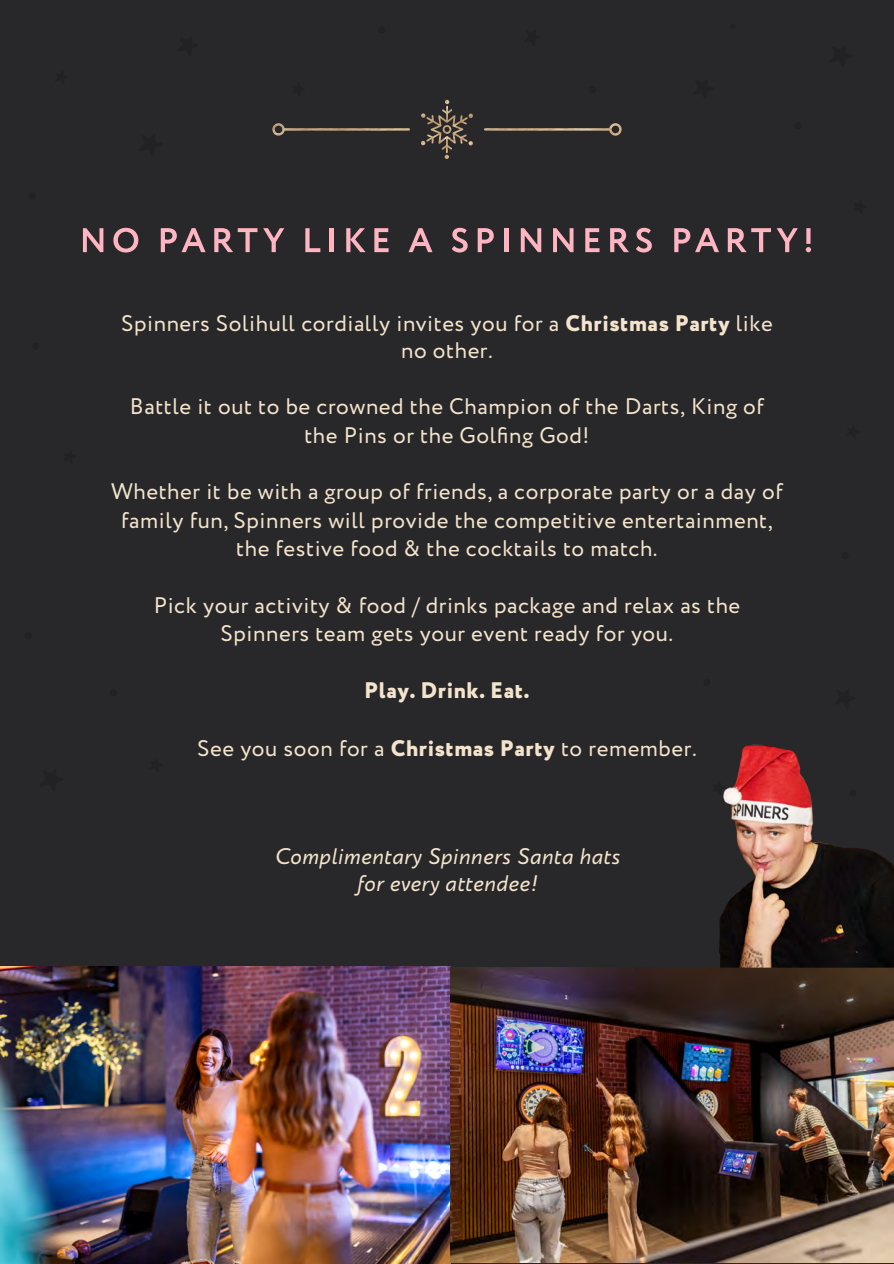
<style>
.page{position:relative;width:894px;height:1264px;background:#fff}
.page>*{position:absolute;margin:0;border:0;box-sizing:border-box;transform-origin:0 0}
.t1{font:22.5px/28.3px "Circe";letter-spacing:.025em;color:#f4e4cb;text-align:center}
.t2{font:italic 22.5px/27px "Circe";letter-spacing:.025em;color:#f4e4cb;text-align:center}
.t3{font:800 22.5px "Circe";letter-spacing:.025em;color:#f4e4cb}
.s1{font-weight:800}
</style>
<div class="page">
<div style="left:0;top:0;width:893px;height:1263px;background:#28282b"></div>
<svg style="left:83px;top:228px;width:20px;height:24px"></svg>
<svg style="left:113px;top:228px;width:25px;height:24px"></svg>
<svg style="left:161px;top:228px;width:44px;height:24px"></svg>
<svg style="left:214px;top:228px;width:43px;height:24px"></svg>
<svg style="left:263px;top:228px;width:21px;height:24px"></svg>
<svg style="left:305px;top:228px;width:15px;height:24px"></svg>
<div style="left:329px;top:228px;width:5px;height:24px;background:#ffb4c2"></div>
<svg style="left:346px;top:228px;width:19px;height:24px"></svg>
<svg style="left:374px;top:228px;width:14px;height:24px"></svg>
<svg style="left:408px;top:228px;width:24px;height:24px"></svg>
<svg style="left:452px;top:228px;width:15px;height:24px"></svg>
<svg style="left:477px;top:228px;width:16px;height:24px"></svg>
<hr style="left:504px;top:228px;width:4px;height:24px;background:#ffb4c2">
<svg style="left:520px;top:228px;width:21px;height:24px"></svg>
<svg style="left:553px;top:228px;width:20px;height:24px"></svg>
<svg style="left:585px;top:228px;width:14px;height:24px"></svg>
<svg style="left:610px;top:228px;width:18px;height:24px"></svg>
<svg style="left:636px;top:228px;width:15px;height:24px"></svg>
<svg style="left:674px;top:228px;width:44px;height:24px"></svg>
<svg style="left:727px;top:228px;width:43px;height:24px"></svg>
<svg style="left:776px;top:228px;width:21px;height:24px"></svg>
<svg style="left:805px;top:228px;width:5px;height:24px"></svg>
<img style="left:421px;top:100px;width:52px;height:53px">
<img style="left:0;top:966px;width:893px;height:297px">
<img style="left:719px;top:744px;width:174px;height:223px">
<p class="t1" style="left:121px;top:310px;width:653px;line-height:26.7px">Spinners Solihull cordially invites you for a <span class="s1">Christmas Party</span> like no other.</p>
<p class="t1" style="left:130px;top:393px;width:635px">Battle it out to be crowned the Champion of the Darts, King of the Pins or the Golfing God!</p>
<p class="t1" style="left:111px;top:478px;width:673px">Whether it be with a group of friends, a corporate party or a day of family fun, Spinners will provide the competitive entertainment, the festive food &amp; the cocktails to match.</p>
<p class="t1" style="left:154px;top:591px;width:588px">Pick your activity &amp; food / drinks package and relax as the<br>Spinners team gets your event ready for you.</p>
<p class="t3" style="left:364px;top:675px;width:167px">Play. Drink. Eat.</p>
<p class="t1" style="left:197px;top:734px;width:501px">See you soon for a <span class="s1">Christmas Party</span> to remember.</p>
<p class="t2" style="left:274px;top:843px;width:346px">Complimentary Spinners Santa hats for every attendee!</p>
</div>
